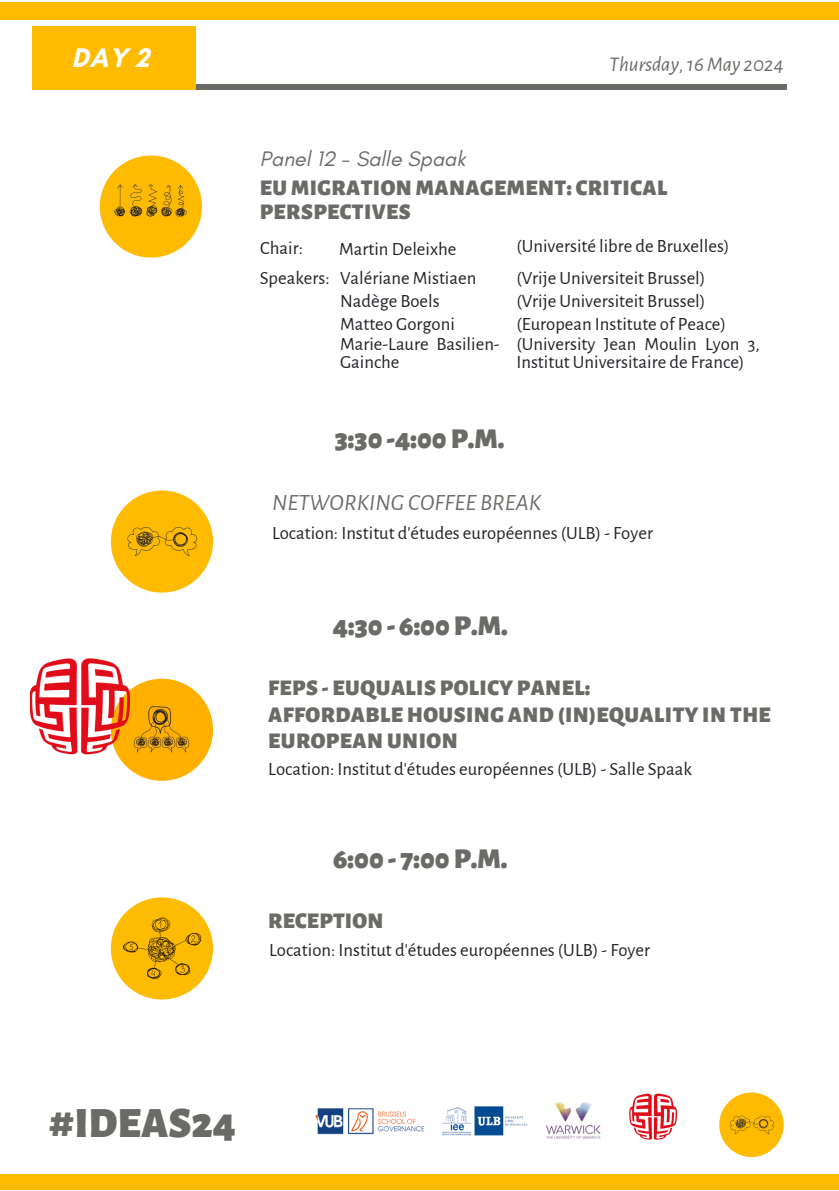
<style>
.page{position:relative;width:839px;height:1191px;background:#fff}
.page>*{position:absolute;margin:0;border:0;box-sizing:border-box;transform-origin:0 0}
.t1{font:900 43.6px "Alegreya Sans";color:#696c66}
.t2{font:900 29px "Alegreya Sans";color:#696c66}
.t3{font:700 27.4px "Glacial Indifference";color:#fff}
.t4{font:italic 23.4px "Alegreya Sans";letter-spacing:.01em;color:#696c66}
.t5{font:900 22.6px/26.4px "Alegreya Sans";letter-spacing:.02em;color:#696c66}
.t6{font:italic 21.4px "Glacial Indifference";color:#696c66}
.t7{font:italic 21px "Alegreya Sans";color:#696c66}
.t8{font:18.6px/18px "Alegreya Sans";color:#212227}
</style>
<div class="page">
<div style="left:0;top:2px;width:838px;height:17px;background:#ffbb02"></div>
<div style="left:0;top:1174px;width:838px;height:15px;background:#ffbb02"></div>
<div style="left:111px;top:897px;width:102px;height:103px;background:#febb03;border-radius:50%"></div>
<div style="left:37px;top:85px;width:749px;height:5px;background:#696c66"></div>
<div style="left:32px;top:26px;width:163px;height:64px;background:#ffbb02"></div>
<img style="left:100px;top:155px;width:102px;height:103px;border-radius:50%">
<img style="left:111px;top:490px;width:102px;height:103px;border-radius:50%">
<img style="left:719px;top:1093px;width:64px;height:64px;border-radius:50%">
<img style="left:315px;top:1102px;width:286px;height:37px">
<img style="left:629px;top:1093px;width:47px;height:47px">
<img style="left:115px;top:902px;width:94px;height:93px;border-radius:50%">
<img style="left:111px;top:679px;width:102px;height:102px;border-radius:50%">
<img style="left:30px;top:658px;width:99px;height:97px">
<p class="t3" style="left:72px;top:41px;width:79px">DAY 2</p>
<p class="t7" style="left:609px;top:55px;width:176px">Thursday,16May 2024</p>
<p class="t6" style="left:260px;top:146px;width:207px">Panel 12 - Salle Spaak</p>
<p class="t5" style="left:260px;top:176px;width:409px;line-height:24.4px">EU MIGRATION MANAGEMENT: CRITICAL<br>PERSPECTIVES</p>
<h5 class="t8" style="left:260px;top:239px;width:44px">Chair:</h5>
<p class="t8" style="left:339px;top:240px;width:119px">Martin Deleixhe</p>
<h3 class="t8" style="left:260px;top:269px;width:71px">Speakers:</h3>
<p class="t8" style="left:340px;top:269px;width:138px">Valériane Mistiaen</p>
<p class="t8" style="left:340px;top:292px;width:101px">Nadège Boels</p>
<p class="t8" style="left:340px;top:315px;width:116px">Matteo Gorgoni</p>
<p class="t8" style="left:340px;top:336px;width:161px">Marie-Laure Basilien-<br>Gainche</p>
<h3 class="t8" style="left:516px;top:238px;width:215px">(Université libre de Bruxelles)</h3>
<p class="t8" style="left:516px;top:269px;width:191px">(Vrije Universiteit Brussel)</p>
<p class="t8" style="left:516px;top:292px;width:191px">(Vrije Universiteit Brussel)</p>
<p class="t8" style="left:516px;top:315px;width:211px">(European Institute of Peace)</p>
<h3 class="t8" style="left:516px;top:336px;width:245px">(University Jean Moulin Lyon 3,<br>Institut Universitaire de France)</h3>
<p class="t2" style="left:335px;top:425px;width:171px">3:30 -4:00P.M.</p>
<p class="t4" style="left:272px;top:492px;width:270px">NETWORKING COFFEE BREAK</p>
<h2 class="t8" style="left:272px;top:524px;width:382px">Location: Institut d'études européennes (ULB) - Foyer</h2>
<h6 class="t2" style="left:333px;top:612px;width:176px">4:30 - 6:00P.M.</h6>
<h4 class="t5" style="left:268px;top:675px;width:504px">FEPS - EUQUALIS POLICY PANEL:<br>AFFORDABLE HOUSING AND (IN)EQUALITY IN THE<br>EUROPEAN UNION</h4>
<p class="t8" style="left:268px;top:761px;width:425px">Location: Institut d'études européennes (ULB) - Salle Spaak</p>
<p class="t2" style="left:333px;top:845px;width:176px">6:00 - 7:00P.M.</p>
<p class="t5" style="left:268px;top:908px;width:117px">RECEPTION</p>
<p class="t8" style="left:269px;top:941px;width:382px">Location: Institut d'études européennes (ULB) - Foyer</p>
<p class="t1" style="left:49px;top:1103px;width:189px">#IDEAS24</p>
</div>
